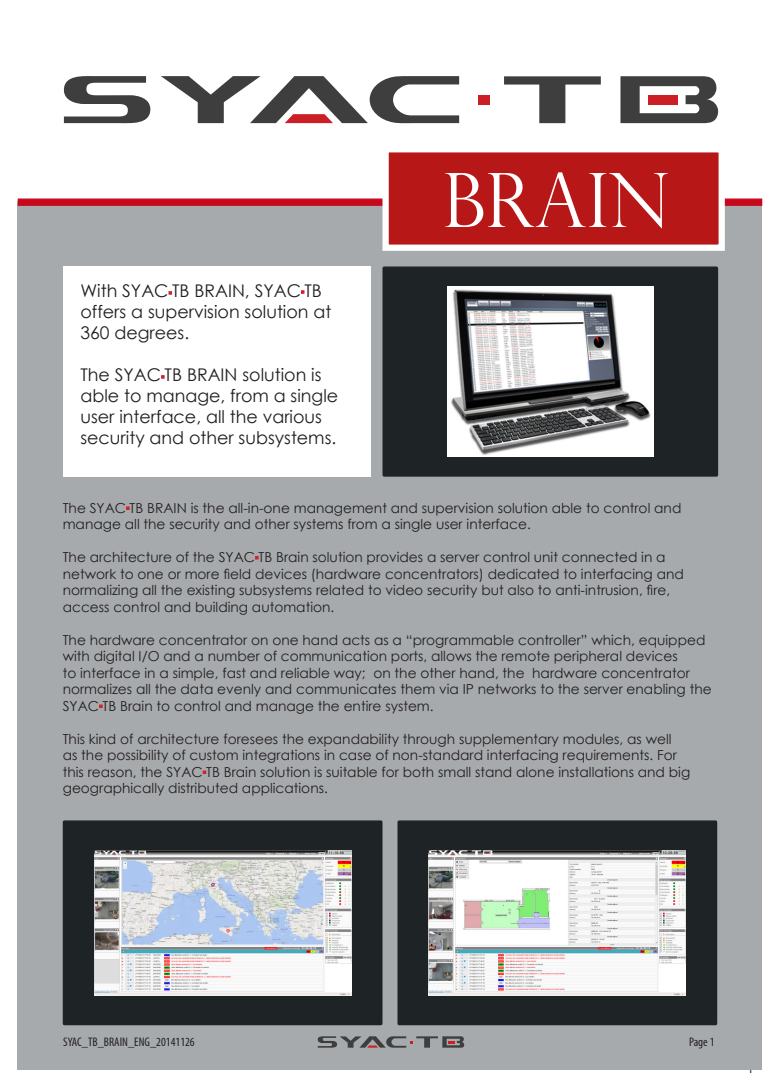
<style>
.page{position:relative;width:780px;height:1088px;background:#fff}
.page>*{position:absolute;margin:0;border:0;box-sizing:border-box;transform-origin:0 0}
.t1{font:300 75px "Perpetua Titling";color:#fff}
.t2{font:17.5px/21px "Century Gothic";color:#231f20}
.t3{font:13.75px/16.5px "Century Gothic";color:#231f20}
.t4{font:condensed 12.5px "Myriad Pro";color:#231f20}
</style>
<div class="page">
<div style="left:18px;top:202px;width:744px;height:868px;background:#a7aaac"></div>
<svg style="left:63px;top:76px;width:88px;height:48px"></svg>
<svg style="left:161px;top:76px;width:298px;height:48px"></svg>
<svg style="left:504px;top:76px;width:96px;height:47px"></svg>
<svg style="left:620px;top:76px;width:98px;height:47px"></svg>
<div style="left:478px;top:95px;width:12px;height:9px;background:#cb1f25"></div>
<div style="left:18px;top:198px;width:744px;height:8px;background:#c7071c;border:1px solid #c7071c"></div>
<svg style="left:379px;top:152px;width:349px;height:99px"></svg>
<svg style="left:317px;top:1036px;width:147px;height:12px"></svg>
<svg style="left:126px;top:506px;width:4px;height:4px"></svg>
<svg style="left:99px;top:704px;width:4px;height:4px"></svg>
<svg style="left:203px;top:770px;width:3px;height:4px"></svg>
<div style="left:63px;top:820px;width:319px;height:205px;background:#1e2326;border-radius:2px"></div>
<img style="left:94px;top:850px;width:257px;height:145px">
<div style="left:397px;top:820px;width:320px;height:205px;background:#1e2326;border-radius:2px"></div>
<img style="left:429px;top:850px;width:256px;height:145px">
<div style="left:63px;top:266px;width:307px;height:211px;background:#fff"></div>
<svg style="left:168px;top:291px;width:4px;height:4px"></svg>
<svg style="left:301px;top:290px;width:3px;height:4px"></svg>
<svg style="left:161px;top:375px;width:4px;height:4px"></svg>
<div style="left:382px;top:266px;width:336px;height:211px;background:#1e2326;border-radius:2px"></div>
<img style="left:447px;top:286px;width:206px;height:171px">
<p class="t2" style="left:80px;top:280px;width:252px">With SYAC TB BRAIN, SYAC TB offers a supervision solution at<br>360 degrees.</p>
<p class="t2" style="left:80px;top:364px;width:259px">The SYAC TB BRAIN solution is able to manage, from a single user interface, all the various security and other subsystems.</p>
<h1 class="t1" style="left:442px;top:155px;width:229px">BRAIN</h1>
<p class="t3" style="left:63px;top:499px;width:620px">The SYAC TB BRAIN is the all-in-one management and supervision solution able to control and manage all the security and other systems from a single user interface.</p>
<p class="t3" style="left:63px;top:549px;width:622px">The architecture of the SYAC TB Brain solution provides a server control unit connected in a network to one or more field devices (hardware concentrators) dedicated to interfacing and normalizing all the existing subsystems related to video security but also to anti-intrusion, fire, access control and building automation.</p>
<p class="t3" style="left:63px;top:631px;width:650px">The hardware concentrator on one hand acts as a “programmable controller” which, equipped with digital I/O and a number of communication ports, allows the remote peripheral devices<br>to interface in a simple, fast and reliable way; on the other hand, the hardware concentrator normalizes all the data evenly and communicates them via IP networks to the server enabling the SYAC TB Brain to control and manage the entire system.</p>
<p class="t3" style="left:63px;top:730px;width:629px">This kind of architecture foresees the expandability through supplementary modules, as well<br>as the possibility of custom integrations in case of non-standard interfacing requirements. For this reason, the SYAC TB Brain solution is suitable for both small stand alone installations and big geographically distributed applications.</p>
<p class="t4" style="left:63px;top:1034px;width:133px">SYAC_TB_BRAIN_ENG_20141126</p>
<p class="t4" style="left:689px;top:1034px;width:27px">Page 1</p>
<p class="t3" style="left:746px;top:1059px;width:9px">1</p>
</div>
